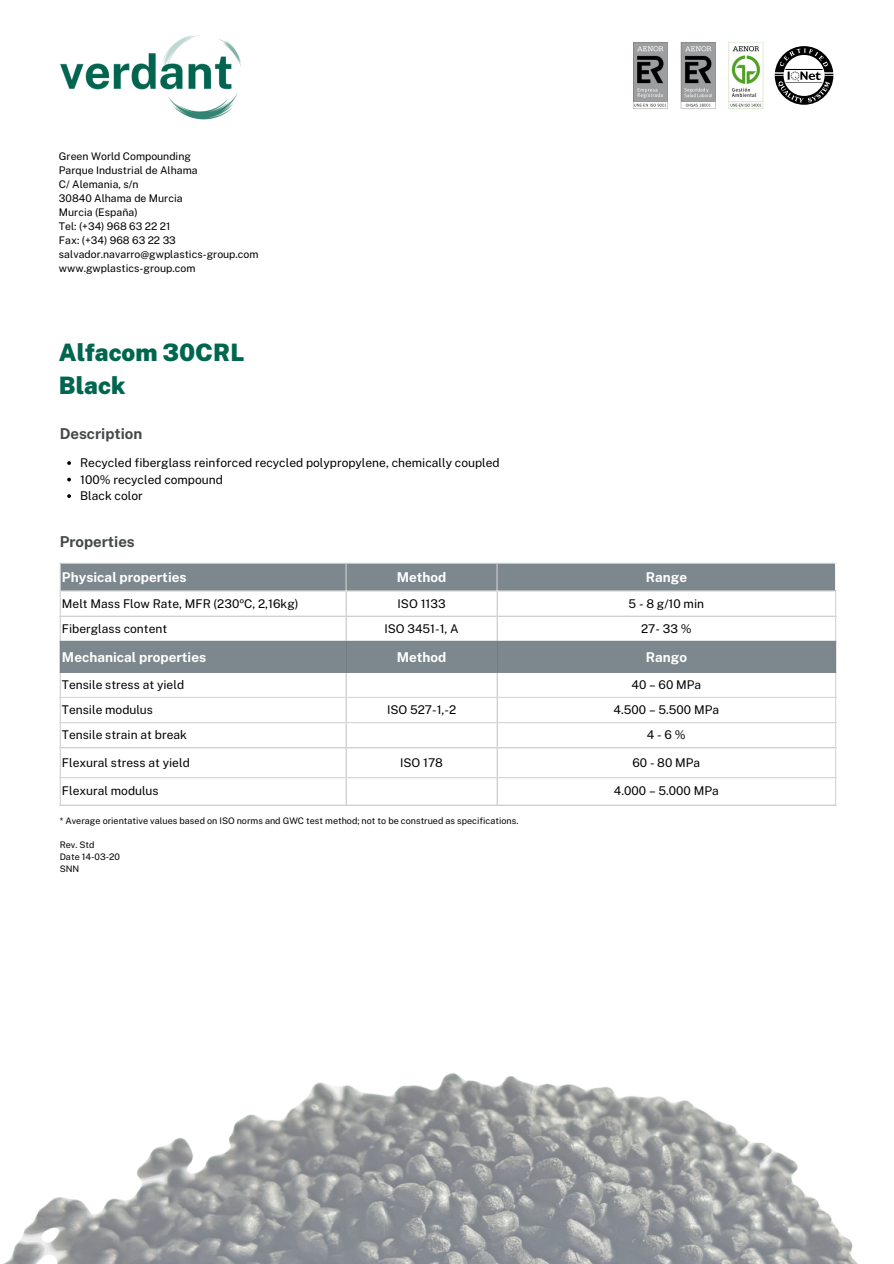
<style>
.page{position:relative;width:894px;height:1264px;background:#fff}
.page>*{position:absolute;margin:0;border:0;box-sizing:border-box;transform-origin:0 0}
.t1{font:900 24px/32.7px "Public Sans";color:#016650}
.t2{font:700 15px "Public Sans";color:#434849}
.t3{font:700 13.5px "Public Sans";color:#fff}
.t4{font:12px/16.5px "Public Sans";color:#000}
.t5{font:10.5px/14px "Public Sans";color:#000}
.t6{font:9px/12px "Public Sans";color:#000}
</style>
<div class="page">
<svg style="left:61px;top:563px;width:773px;height:108px;fill:#7c878e"></svg>
<hr style="left:60px;top:563px;width:1px;height:77px;background:#d9d9d9">
<hr style="left:60px;top:672px;width:1px;height:132px;background:#d9d9d9">
<hr style="left:345px;top:563px;width:1px;height:77px;background:#d9d9d9">
<hr style="left:345px;top:672px;width:1px;height:132px;background:#d9d9d9">
<hr style="left:496px;top:563px;width:1px;height:77px;background:#d9d9d9">
<hr style="left:496px;top:672px;width:1px;height:132px;background:#d9d9d9">
<hr style="left:834px;top:591px;width:2px;height:49px;background:#d9d9d9">
<hr style="left:834px;top:672px;width:2px;height:132px;background:#d9d9d9">
<hr style="left:60px;top:590px;width:776px;height:1px;background:#d9d9d9">
<hr style="left:60px;top:615px;width:776px;height:1px;background:#d9d9d9">
<hr style="left:60px;top:697px;width:776px;height:1px;background:#d9d9d9">
<hr style="left:60px;top:722px;width:776px;height:1px;background:#d9d9d9">
<hr style="left:60px;top:747px;width:776px;height:1px;background:#d9d9d9">
<hr style="left:60px;top:777px;width:776px;height:1px;background:#d9d9d9">
<hr style="left:60px;top:804px;width:776px;height:1px;background:#d9d9d9">
<svg style="left:60px;top:642px;width:1px;height:29px"></svg>
<svg style="left:345px;top:642px;width:1px;height:29px"></svg>
<svg style="left:496px;top:642px;width:1px;height:29px"></svg>
<hr style="left:834px;top:642px;width:2px;height:29px;background:#7c878e">
<hr style="left:60px;top:640px;width:776px;height:2px;background:#7c878e">
<hr style="left:60px;top:671px;width:776px;height:1px;background:#7c878e">
<img style="left:5px;top:1073px;width:852px;height:190px">
<img style="left:633px;top:43px;width:131px;height:66px">
<svg style="left:774px;top:46px;width:59px;height:59px"></svg>
<svg style="left:67px;top:461px;width:4px;height:4px"></svg>
<svg style="left:67px;top:477px;width:4px;height:4px"></svg>
<svg style="left:67px;top:494px;width:4px;height:4px"></svg>
<img style="left:60px;top:35px;width:181px;height:85px">
<p class="t5" style="left:59px;top:149px;width:201px">Green World Compounding<br>Parque Industrial de Alhama<br>C/ Alemania, s/n<br>30840 Alhama de Murcia<br>Murcia (España)<br>Tel: (+34) 968 63 22 21<br>Fax: (+34) 968 63 22 33 salvador.navarro@gwplastics-group.com www.gwplastics-group.com</p>
<h1 class="t1" style="left:59px;top:336px;width:187px">Alfacom 30CRL<br>Black</h1>
<p class="t2" style="left:60px;top:424px;width:84px">Description</p>
<p class="t4" style="left:80px;top:454px;width:421px">Recycled fiberglass reinforced recycled polypropylene, chemically coupled<br>100% recycled compound<br>Black color</p>
<p class="t2" style="left:60px;top:532px;width:77px">Properties</p>
<p class="t3" style="left:62px;top:569px;width:126px">Physical properties</p>
<p class="t3" style="left:396px;top:569px;width:51px">Method</p>
<p class="t3" style="left:645px;top:569px;width:43px">Range</p>
<p class="t4" style="left:62px;top:595px;width:238px">Melt Mass Flow Rate, MFR (230ºC, 2,16kg)</p>
<p class="t4" style="left:397px;top:595px;width:49px">ISO 1133</p>
<p class="t4" style="left:628px;top:595px;width:77px">5 - 8 g/10 min</p>
<p class="t4" style="left:62px;top:620px;width:107px">Fiberglass content</p>
<p class="t4" style="left:384px;top:620px;width:76px">ISO 3451-1, A</p>
<p class="t4" style="left:641px;top:620px;width:52px">27- 33 %</p>
<p class="t3" style="left:62px;top:649px;width:146px">Mechanical properties</p>
<p class="t3" style="left:396px;top:649px;width:51px">Method</p>
<p class="t3" style="left:645px;top:649px;width:43px">Rango</p>
<p class="t4" style="left:62px;top:676px;width:124px">Tensile stress at yield</p>
<p class="t4" style="left:631px;top:676px;width:71px">40 – 60 MPa</p>
<p class="t4" style="left:62px;top:701px;width:92px">Tensile modulus</p>
<p class="t4" style="left:387px;top:701px;width:71px">ISO 527-1,-2</p>
<p class="t4" style="left:613px;top:701px;width:107px">4.500 – 5.500 MPa</p>
<p class="t4" style="left:62px;top:726px;width:126px">Tensile strain at break</p>
<p class="t4" style="left:646px;top:726px;width:40px">4-6%</p>
<p class="t4" style="left:62px;top:754px;width:129px">Flexural stress at yield</p>
<p class="t4" style="left:400px;top:754px;width:44px">ISO 178</p>
<p class="t4" style="left:632px;top:754px;width:69px">60 - 80 MPa</p>
<p class="t4" style="left:62px;top:782px;width:98px">Flexural modulus</p>
<p class="t4" style="left:613px;top:782px;width:106px">4.000 – 5.000 MPa</p>
<p class="t6" style="left:60px;top:814px;width:460px">* Average orientative values based on ISO norms and GWC test method; not to be construed as specifications.</p>
<p class="t6" style="left:60px;top:838px;width:62px">Rev. Std<br>Date 14-03-20<br>SNN</p>
</div>
